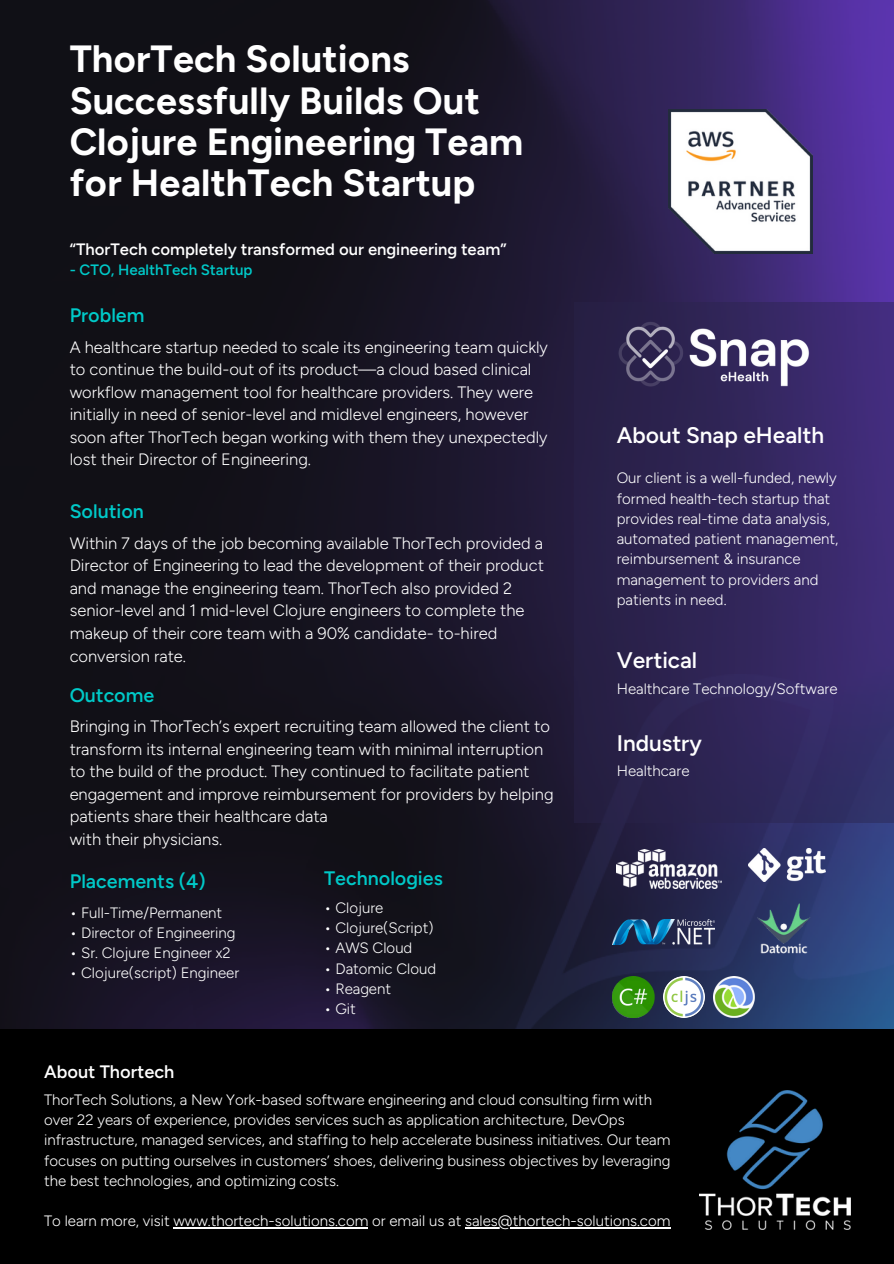
<style>
.page{position:relative;width:894px;height:1264px;background:#fff}
.page>*{position:absolute;margin:0;border:0;box-sizing:border-box;transform-origin:0 0}
.t1{font:700 37.95px/41.4px "Figtree";color:#fff}
.t2{font:500 22.5px "Figtree";color:#fff}
.t3{font:500 19.5px "Figtree";color:#00c9c8}
.t4{font:500 18px "Figtree";color:#fff}
.t5{font:300 16.5px/22.5px "Figtree";color:#fff}
.t6{font:500 16.5px "Figtree";color:#fff}
.t7{font:300 15px/20.2px "Figtree";color:#fff}
.t8{font:500 15px "Figtree";color:#00c9c8}
</style>
<div class="page">
<img style="left:0;top:0;width:893px;height:1028px">
<img style="left:487px;top:674px;width:406px;height:354px">
<div style="left:574px;top:302px;width:319px;height:521px;background:linear-gradient(to right,#251e3f,#3e2e77)"></div>
<img style="left:616px;top:320px;width:195px;height:68px">
<img style="left:668px;top:109px;width:144px;height:144px">
<div style="left:0;top:1028px;width:893px;height:235px;background:#000"></div>
<img style="left:699px;top:1090px;width:151px;height:138px">
<hr style="left:173px;top:1227px;width:195px;height:1px;background:#fff">
<hr style="left:465px;top:1227px;width:205px;height:1px;background:#fff">
<img style="left:616px;top:850px;width:104px;height:38px">
<img style="left:748px;top:848px;width:77px;height:33px">
<img style="left:612px;top:919px;width:102px;height:25px">
<img style="left:755px;top:900px;width:57px;height:57px">
<img style="left:663px;top:976px;width:41px;height:41px">
<img style="left:612px;top:976px;width:42px;height:41px">
<img style="left:713px;top:976px;width:41px;height:41px">
<p class="t1" style="left:70px;top:36px;width:455px">ThorTech Solutions<br>Successfully Builds Out<br>Clojure Engineering Team</p>
<p class="t1" style="left:70px;top:160px;width:407px">for HealthTech Startup</p>
<p class="t6" style="left:70px;top:238px;width:438px">“ThorTech completely transformed our engineering team”</p>
<p class="t8" style="left:70px;top:260px;width:184px">- CTO, HealthTech Startup</p>
<p class="t3" style="left:70px;top:302px;width:76px">Problem</p>
<p class="t5" style="left:70px;top:335px;width:479px">A healthcare startup needed to scale its engineering team quickly to continue the build-out of its product—a cloud based clinical workflow management tool for healthcare providers. They were initially in need of senior-level and midlevel engineers, however soon after ThorTech began working with them they unexpectedly lost their Director of Engineering.</p>
<p class="t3" style="left:70px;top:498px;width:76px">Solution</p>
<p class="t5" style="left:70px;top:531px;width:475px">Within 7 days of the job becoming available ThorTech provided a Director of Engineering to lead the development of their product and manage the engineering team. ThorTech also provided 2 senior-level and 1 mid-level Clojure engineers to complete the makeup of their core team with a 90% candidate- to-hired conversion rate.</p>
<p class="t3" style="left:70px;top:682px;width:86px">Outcome</p>
<p class="t5" style="left:70px;top:714px;width:485px">Bringing in ThorTech’s expert recruiting team allowed the client to transform its internal engineering team with minimal interruption to the build of the product. They continued to facilitate patient engagement and improve reimbursement for providers by helping patients share their healthcare data</p>
<p class="t5" style="left:70px;top:827px;width:154px">with their physicians.</p>
<p class="t3" style="left:70px;top:868px;width:137px">Placements (4)</p>
<p class="t7" style="left:70px;top:901px;width:154px">• Full-Time/Permanent</p>
<p class="t7" style="left:70px;top:921px;width:167px">• Director of Engineering</p>
<p class="t7" style="left:70px;top:942px;width:162px">• Sr. Clojure Engineer x2</p>
<p class="t7" style="left:70px;top:962px;width:171px">• Clojure(script) Engineer</p>
<p class="t3" style="left:324px;top:865px;width:120px">Technologies</p>
<p class="t7" style="left:324px;top:896px;width:61px">• Clojure</p>
<p class="t7" style="left:324px;top:917px;width:111px">• Clojure(Script)</p>
<p class="t7" style="left:324px;top:937px;width:90px">• AWS Cloud</p>
<p class="t7" style="left:324px;top:957px;width:113px">• Datomic Cloud</p>
<p class="t7" style="left:324px;top:977px;width:68px">• Reagent</p>
<p class="t7" style="left:324px;top:998px;width:33px">• Git</p>
<p class="t2" style="left:616px;top:420px;width:209px">About Snap eHealth</p>
<p class="t7" style="left:616px;top:467px;width:221px">Our client is a well-funded, newly formed health-tech startup that</p>
<p class="t7" style="left:616px;top:507px;width:223px">provides real-time data analysis, automated patient management,</p>
<p class="t7" style="left:616px;top:548px;width:203px">reimbursement &amp; insurance management to providers and patients in need.</p>
<p class="t2" style="left:616px;top:645px;width:82px">Vertical</p>
<p class="t7" style="left:616px;top:677px;width:222px">Healthcare Technology/Software</p>
<p class="t2" style="left:616px;top:728px;width:87px">Industry</p>
<p class="t7" style="left:616px;top:760px;width:74px">Healthcare</p>
<p class="t4" style="left:44px;top:1059px;width:132px">About Thortech</p>
<p class="t7" style="left:44px;top:1088px;width:627px">ThorTech Solutions, a New York-based software engineering and cloud consulting firm with over 22 years of experience, provides services such as application architecture, DevOps infrastructure, managed services, and staffing to help accelerate business initiatives. Our team focuses on putting ourselves in customers’ shoes, delivering business objectives by leveraging the best technologies, and optimizing costs.</p>
<p class="t7" style="left:44px;top:1210px;width:627px">To learn more, visit www.thortech-solutions.com or email us at sales@thortech-solutions.com</p>
</div>
